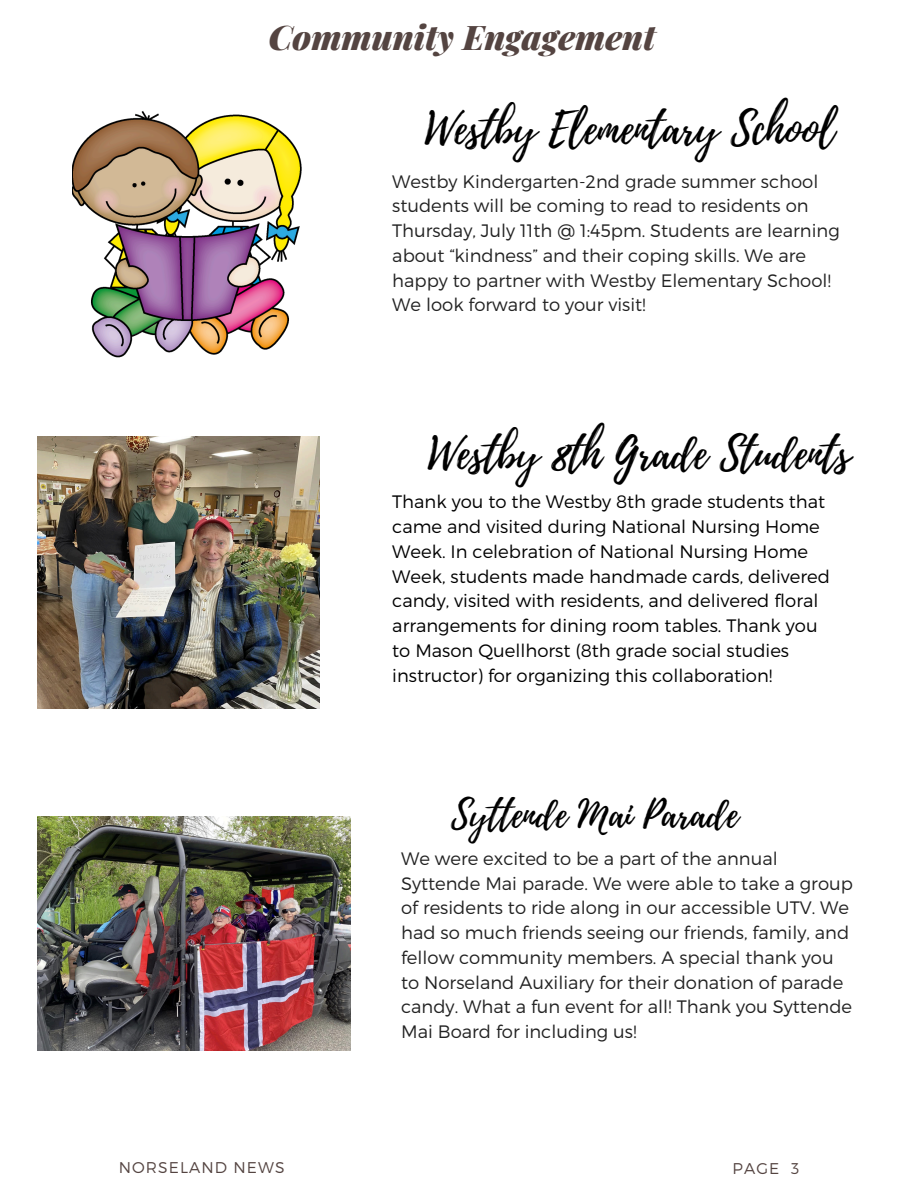
<style>
.page{position:relative;width:918px;height:1188px;background:#fff}
.page>*{position:absolute;margin:0;border:0;box-sizing:border-box;transform-origin:0 0}
.t1{font:43.5px "Playlist Script";color:#000}
.t2{font:37.5px "Playlist Script";color:#000}
.t3{font:italic 900 34.05px "Playfair Display";color:#544441}
.t4{font:300 18px/24.8px "Montserrat";color:#222}
.t5{font:300 18px/24.8px "Montserrat";color:#000}
.t6{font:300 15.6px "Montserrat";letter-spacing:.07em;color:#544441}
</style>
<div class="page">
<img style="left:37px;top:816px;width:313px;height:234px">
<img style="left:72px;top:111px;width:230px;height:247px">
<img style="left:37px;top:436px;width:283px;height:272px">
<p class="t3" style="left:268px;top:13px;width:389px">Community Engagement</p>
<h2 class="t1" style="left:425px;top:97px;width:411px">Westby Elementary School</h2>
<h3 class="t4" style="left:392px;top:168px;width:449px">Westby Kindergarten-2nd grade summer school students will be coming to read to residents on Thursday, July 11th @ 1:45pm. Students are learning about “kindness” and their coping skills. We are happy to partner with Westby Elementary School!<br>We look forward to your visit!</h3>
<h4 class="t1" style="left:428px;top:423px;width:424px">Westby 8th Grade Students</h4>
<h4 class="t5" style="left:392px;top:489px;width:439px">Thank you to the Westby 8th grade students that came and visited during National Nursing Home Week. In celebration of National Nursing Home Week, students made handmade cards, delivered candy, visited with residents, and delivered floral arrangements for dining room tables. Thank you to Mason Quellhorst (8th grade social studies instructor) for organizing this collaboration!</h4>
<p class="t2" style="left:451px;top:788px;width:289px">Syttende Mai Parade</p>
<h1 class="t4" style="left:401px;top:845px;width:453px">We were excited to be a part of the annual Syttende Mai parade. We were able to take a group of residents to ride along in our accessible UTV. We had so much friends seeing our friends, family, and fellow community members. A special thank you to Norseland Auxiliary for their donation of parade candy. What a fun event for all! Thank you Syttende Mai Board for including us!</h1>
<h1 class="t6" style="left:119px;top:1157px;width:167px">NORSELAND NEWS</h1>
<p class="t6" style="left:733px;top:1158px;width:68px">PAGE 3</p>
</div>
